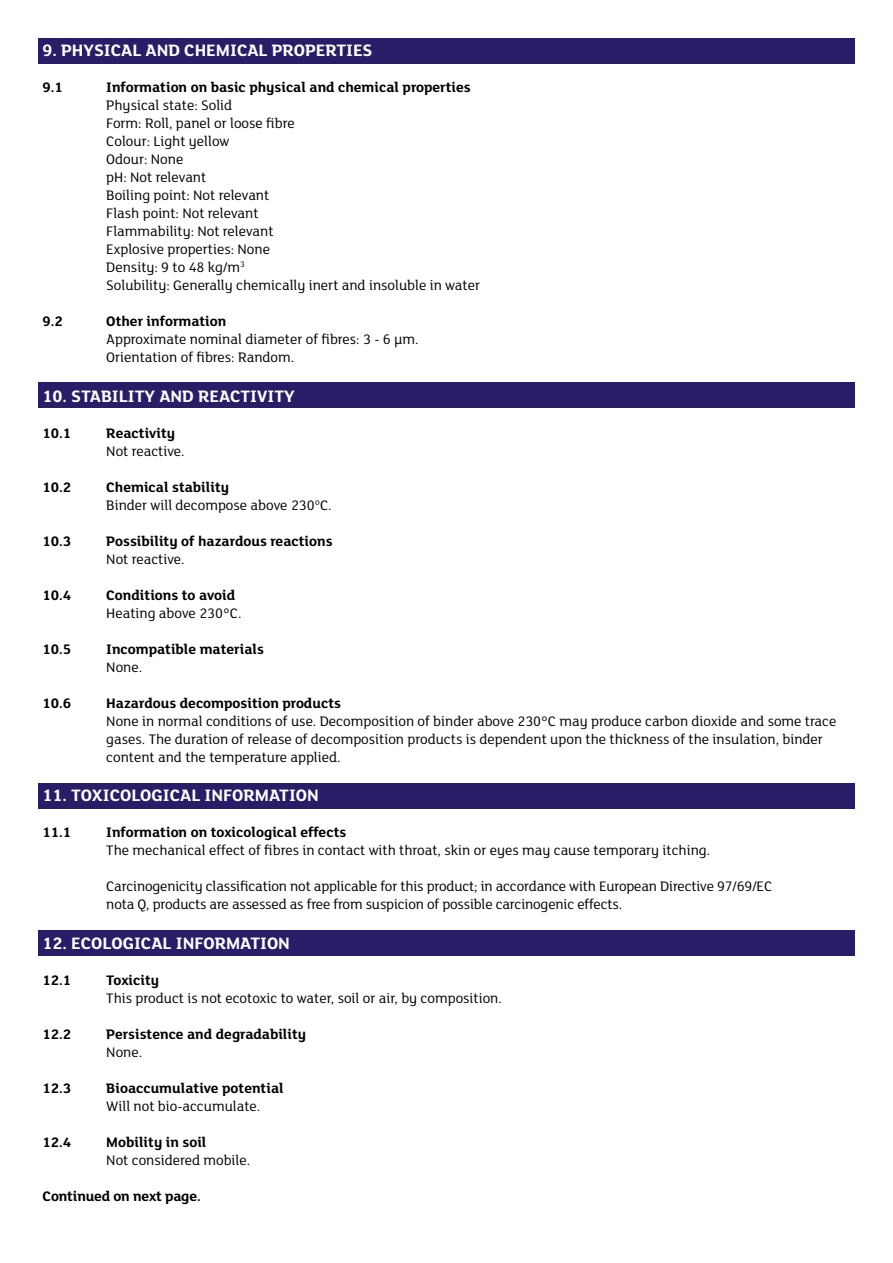
<style>
.page{position:relative;width:893px;height:1263px;background:#fff}
.page>*{position:absolute;margin:0;border:0;box-sizing:border-box;transform-origin:0 0}
.t1{font:700 18px "FS Lola";color:#fff}
.t2{font:15px/18px "FS Lola";color:#000}
.t3{font:700 15px "FS Lola";color:#000}
</style>
<div class="page">
<div style="left:38px;top:930px;width:817px;height:26px;background:#281d67"></div>
<div style="left:38px;top:383px;width:817px;height:25px;background:#281d67"></div>
<div style="left:38px;top:783px;width:817px;height:25px;background:#281d67"></div>
<div style="left:38px;top:38px;width:817px;height:26px;background:#281d67"></div>
<p class="t1" style="left:43px;top:38px;width:331px">9. PHYSICAL AND CHEMICAL PROPERTIES</p>
<p class="t3" style="left:43px;top:77px;width:22px">9.1</p>
<p class="t3" style="left:106px;top:77px;width:366px">Information on basic physical and chemical properties</p>
<p class="t2" style="left:106px;top:96px;width:375px">Physical state: Solid<br>Form: Roll, panel or loose fibre<br>Colour: Light yellow<br>Odour: None<br>pH: Not relevant<br>Boiling point: Not relevant<br>Flash point: Not relevant<br>Flammability: Not relevant<br>Explosive properties: None<br>Density: 9 to 48 kg/m<sup>3<br></sup>Solubility: Generally chemically inert and insoluble in water</p>
<p class="t3" style="left:43px;top:311px;width:22px">9.2</p>
<p class="t3" style="left:106px;top:311px;width:122px">Other information</p>
<p class="t2" style="left:106px;top:330px;width:314px">Approximate nominal diameter of fibres: 3 - 6 μm.<br>Orientation of fibres: Random.</p>
<p class="t1" style="left:43px;top:383px;width:254px">10. STABILITY AND REACTIVITY</p>
<p class="t3" style="left:43px;top:422px;width:30px">10.1</p>
<p class="t3" style="left:106px;top:422px;width:70px">Reactivity</p>
<p class="t2" style="left:106px;top:441px;width:80px">Not reactive.</p>
<p class="t3" style="left:43px;top:476px;width:30px">10.2</p>
<p class="t3" style="left:106px;top:476px;width:124px">Chemical stability</p>
<p class="t2" style="left:106px;top:495px;width:227px">Binder will decompose above 230ºC.</p>
<p class="t3" style="left:43px;top:530px;width:30px">10.3</p>
<p class="t3" style="left:106px;top:530px;width:228px">Possibility of hazardous reactions</p>
<p class="t2" style="left:106px;top:549px;width:80px">Not reactive.</p>
<p class="t3" style="left:43px;top:584px;width:30px">10.4</p>
<p class="t3" style="left:106px;top:584px;width:130px">Conditions to avoid</p>
<p class="t2" style="left:106px;top:603px;width:137px">Heating above 230°C.</p>
<p class="t3" style="left:43px;top:638px;width:30px">10.5</p>
<p class="t3" style="left:106px;top:638px;width:159px">Incompatible materials</p>
<p class="t2" style="left:106px;top:657px;width:37px">None.</p>
<p class="t3" style="left:43px;top:692px;width:30px">10.6</p>
<p class="t3" style="left:106px;top:692px;width:236px">Hazardous decomposition products</p>
<p class="t2" style="left:106px;top:711px;width:732px">None in normal conditions of use. Decomposition of binder above 230°C may produce carbon dioxide and some trace gases. The duration of release of decomposition products is dependent upon the thickness of the insulation, binder content and the temperature applied.</p>
<p class="t1" style="left:43px;top:783px;width:278px">11. TOXICOLOGICAL INFORMATION</p>
<p class="t3" style="left:43px;top:822px;width:30px">11.1</p>
<p class="t3" style="left:106px;top:822px;width:242px">Information on toxicological effects</p>
<p class="t2" style="left:106px;top:841px;width:605px">The mechanical effect of fibres in contact with throat, skin or eyes may cause temporary itching.</p>
<p class="t2" style="left:106px;top:877px;width:667px">Carcinogenicity classification not applicable for this product; in accordance with European Directive 97/69/EC nota Q, products are assessed as free from suspicion of possible carcinogenic effects.</p>
<p class="t1" style="left:43px;top:931px;width:249px">12. ECOLOGICAL INFORMATION</p>
<p class="t3" style="left:43px;top:970px;width:30px">12.1</p>
<p class="t3" style="left:106px;top:970px;width:55px">Toxicity</p>
<p class="t2" style="left:106px;top:988px;width:397px">This product is not ecotoxic to water, soil or air, by composition.</p>
<p class="t3" style="left:43px;top:1024px;width:30px">12.2</p>
<p class="t3" style="left:106px;top:1024px;width:202px">Persistence and degradability</p>
<p class="t2" style="left:106px;top:1042px;width:37px">None.</p>
<p class="t3" style="left:43px;top:1078px;width:30px">12.3</p>
<p class="t3" style="left:106px;top:1078px;width:179px">Bioaccumulative potential</p>
<p class="t2" style="left:106px;top:1096px;width:155px">Will not bio-accumulate.</p>
<p class="t3" style="left:43px;top:1132px;width:30px">12.4</p>
<p class="t3" style="left:106px;top:1132px;width:102px">Mobility in soil</p>
<p class="t2" style="left:106px;top:1150px;width:145px">Not considered mobile.</p>
<p class="t3" style="left:43px;top:1186px;width:160px">Continued on next page.</p>
</div>
